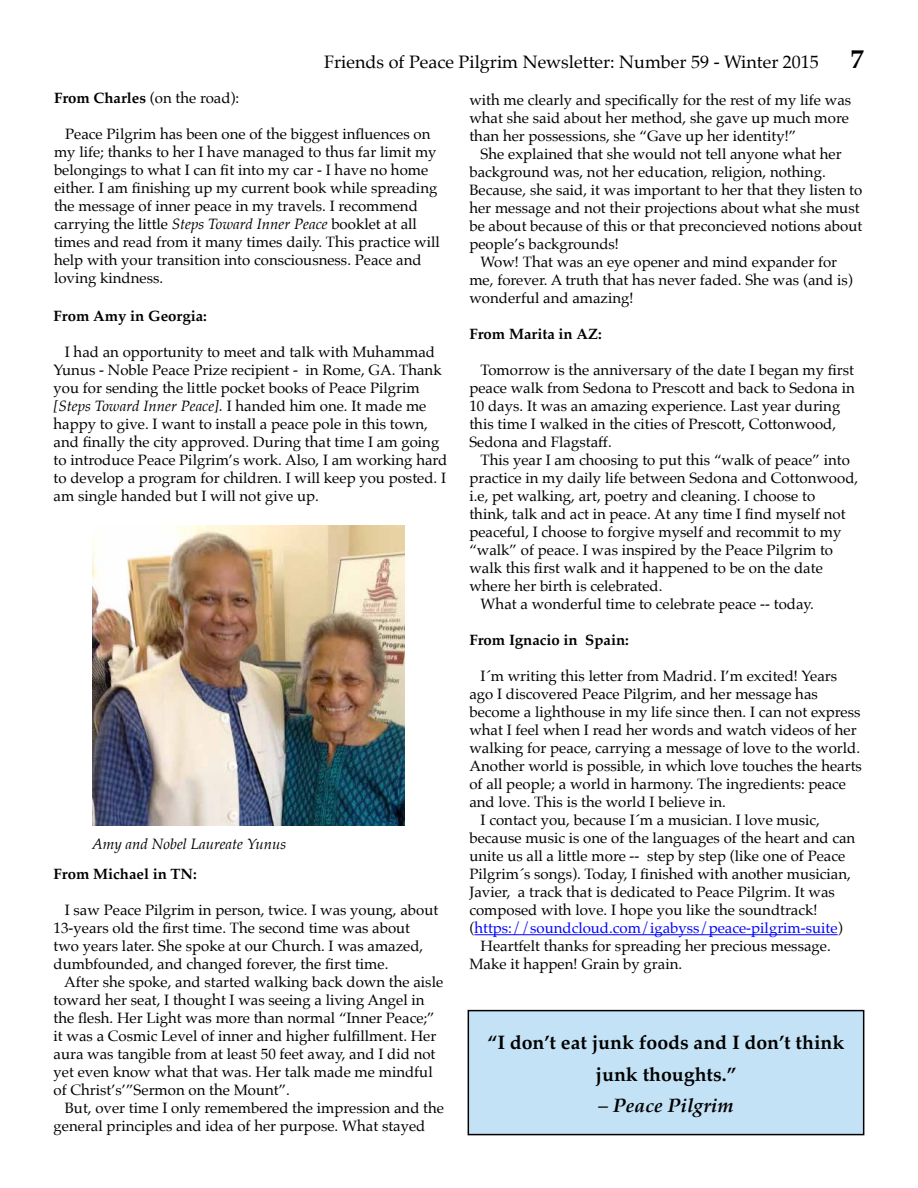
<style>
.page{position:relative;width:918px;height:1188px;background:#fff}
.page>*{position:absolute;margin:0;border:0;box-sizing:border-box;transform-origin:0 0}
.t1{font:700 19.5px/31.5px "Palatino";color:#000;text-align:center}
.t2{font:italic 700 19.5px "Palatino";color:#000}
.t3{font:18px "Palatino";color:#000}
.t4{font:15px/18px "Palatino";color:#000}
.t5{font:700 15px "Palatino";color:#000}
.t6{font:15px "Palatino";color:#00f}
.t7{font:italic 15px "Palatino";color:#000}
.s1{font-weight:700;font-size:27px}
.s2{color:#000}
.s3{font-weight:700}
.s4{font-style:italic}
</style>
<div class="page">
<hr style="left:474px;top:934px;width:364px;height:1px;background:#00f">
<img style="left:93px;top:525px;width:311px;height:300px">
<div style="left:468px;top:1011px;width:396px;height:124px;background:#c3e2f6"></div>
<div style="left:468px;top:1010px;width:396px;height:125px;border:2px solid #000"></div>
<p class="t3" style="left:324px;top:46px;width:541px">Friends of Peace Pilgrim Newsletter: Number 59 - Winter 2015 <span class="s1">7</span></p>
<p class="t4" style="left:469px;top:91px;width:383px">with me clearly and specifically for the rest of my life was what she said about her method, she gave up much more than her possessions, she “Gave up her identity!”</p>
<p class="t4" style="left:481px;top:145px;width:363px">She explained that she would not tell anyone what her</p>
<p class="t4" style="left:469px;top:163px;width:358px">background was, not her education, religion, nothing.</p>
<p class="t4" style="left:469px;top:181px;width:394px">Because, she said, it was important to her that they listen to</p>
<p class="t4" style="left:469px;top:199px;width:392px">her message and not their projections about what she must</p>
<p class="t4" style="left:469px;top:217px;width:394px">be about because of this or that preconcieved notions about</p>
<p class="t4" style="left:469px;top:235px;width:151px">people’s backgrounds!</p>
<p class="t4" style="left:481px;top:253px;width:358px">Wow! That was an eye opener and mind expander for</p>
<p class="t4" style="left:469px;top:271px;width:385px">me, forever. A truth that has never faded. She was (and is)</p>
<p class="t4" style="left:469px;top:289px;width:166px">wonderful and amazing!</p>
<p class="t5" style="left:469px;top:321px;width:134px">From Marita in AZ:</p>
<p class="t4" style="left:469px;top:361px;width:387px;text-indent:11px">Tomorrow is the anniversary of the date I began my first peace walk from Sedona to Prescott and back to Sedona in 10 days. It was an amazing experience. Last year during this time I walked in the cities of Prescott, Cottonwood, Sedona and Flagstaff.</p>
<p class="t4" style="left:481px;top:451px;width:371px">This year I am choosing to put this “walk of peace” into</p>
<p class="t4" style="left:469px;top:469px;width:390px">practice in my daily life between Sedona and Cottonwood,</p>
<p class="t4" style="left:469px;top:487px;width:347px">i.e, pet walking, art, poetry and cleaning. I choose to</p>
<p class="t4" style="left:469px;top:505px;width:378px">think, talk and act in peace. At any time I find myself not</p>
<p class="t4" style="left:469px;top:523px;width:374px">peaceful, I choose to forgive myself and recommit to my</p>
<p class="t4" style="left:469px;top:541px;width:365px">“walk” of peace. I was inspired by the Peace Pilgrim to</p>
<p class="t4" style="left:469px;top:559px;width:355px">walk this first walk and it happened to be on the date</p>
<p class="t4" style="left:469px;top:577px;width:195px">where her birth is celebrated.</p>
<p class="t4" style="left:481px;top:595px;width:335px">What a wonderful time to celebrate peace -- today.</p>
<p class="t5" style="left:469px;top:627px;width:161px">From Ignacio in Spain:</p>
<p class="t4" style="left:481px;top:667px;width:358px">I´m writing this letter from Madrid. I’m excited! Years</p>
<p class="t4" style="left:469px;top:685px;width:350px">ago I discovered Peace Pilgrim, and her message has</p>
<p class="t4" style="left:469px;top:703px;width:393px">become a lighthouse in my life since then. I can not express</p>
<p class="t4" style="left:469px;top:721px;width:389px">what I feel when I read her words and watch videos of her</p>
<p class="t4" style="left:469px;top:739px;width:392px">walking for peace, carrying a message of love to the world.</p>
<p class="t4" style="left:469px;top:757px;width:394px">Another world is possible, in which love touches the hearts</p>
<p class="t4" style="left:469px;top:775px;width:378px">of all people; a world in harmony. The ingredients: peace</p>
<p class="t4" style="left:469px;top:793px;width:258px">and love. This is the world I believe in.</p>
<p class="t4" style="left:481px;top:811px;width:341px">I contact you, because I´m a musician. I love music,</p>
<p class="t4" style="left:469px;top:829px;width:387px">because music is one of the languages of the heart and can</p>
<p class="t4" style="left:469px;top:847px;width:377px">unite us all a little more -- step by step (like one of Peace</p>
<p class="t4" style="left:469px;top:865px;width:383px">Pilgrim´s songs). Today, I finished with another musician,</p>
<p class="t4" style="left:469px;top:883px;width:367px">Javier, a track that is dedicated to Peace Pilgrim. It was</p>
<p class="t4" style="left:469px;top:901px;width:350px">composed with love. I hope you like the soundtrack!</p>
<p class="t6" style="left:469px;top:916px;width:375px"><span class="s2">(</span>https://soundcloud.com/igabyss/peace-pilgrim-suite<span class="s2">)</span></p>
<p class="t4" style="left:481px;top:937px;width:352px">Heartfelt thanks for spreading her precious message.</p>
<p class="t4" style="left:469px;top:955px;width:214px">Make it happen! Grain by grain.</p>
<p class="t4" style="left:54px;top:89px;width:187px"><span class="s3">From Charles</span> (on the road):</p>
<p class="t4" style="left:54px;top:125px;width:387px;text-indent:11px">Peace Pilgrim has been one of the biggest influences on my life; thanks to her I have managed to thus far limit my belongings to what I can fit into my car - I have no home either. I am finishing up my current book while spreading the message of inner peace in my travels. I recommend carrying the little <span class="s4">Steps Toward Inner Peace</span> booklet at all times and read from it many times daily. This practice will help with your transition into consciousness. Peace and loving kindness.</p>
<p class="t5" style="left:54px;top:304px;width:155px">From Amy in Georgia:</p>
<p class="t4" style="left:54px;top:343px;width:395px;text-indent:11px">I had an opportunity to meet and talk with Muhammad Yunus - Noble Peace Prize recipient - in Rome, GA. Thank you for sending the little pocket books of Peace Pilgrim <span class="s4">[Steps Toward Inner Peace].</span> I handed him one. It made me happy to give. I want to install a peace pole in this town, and finally the city approved. During that time I am going to introduce Peace Pilgrim’s work. Also, I am working hard to develop a program for children. I will keep you posted. I am single handed but I will not give up.</p>
<p class="t7" style="left:92px;top:831px;width:196px">Amy and Nobel Laureate Yunus</p>
<p class="t5" style="left:54px;top:862px;width:145px">From Michael in TN:</p>
<p class="t4" style="left:54px;top:901px;width:386px;text-indent:11px">I saw Peace Pilgrim in person, twice. I was young, about 13-years old the first time. The second time was about two years later. She spoke at our Church. I was amazed, dumbfounded, and changed forever, the first time.</p>
<p class="t4" style="left:54px;top:973px;width:391px;text-indent:11px">After she spoke, and started walking back down the aisle toward her seat, I thought I was seeing a living Angel in the flesh. Her Light was more than normal “Inner Peace;” it was a Cosmic Level of inner and higher fulfillment. Her aura was tangible from at least 50 feet away, and I did not yet even know what that was. Her talk made me mindful of Christ’s’”Sermon on the Mount”.</p>
<p class="t4" style="left:54px;top:1099px;width:392px;text-indent:11px">But, over time I only remembered the impression and the general principles and idea of her purpose. What stayed</p>
<h1 class="t1" style="left:488px;top:1026px;width:358px">“I don’t eat junk foods and I don’t think junk thoughts.”</h1>
<h1 class="t2" style="left:598px;top:1089px;width:137px">– Peace Pilgrim</h1>
</div>
